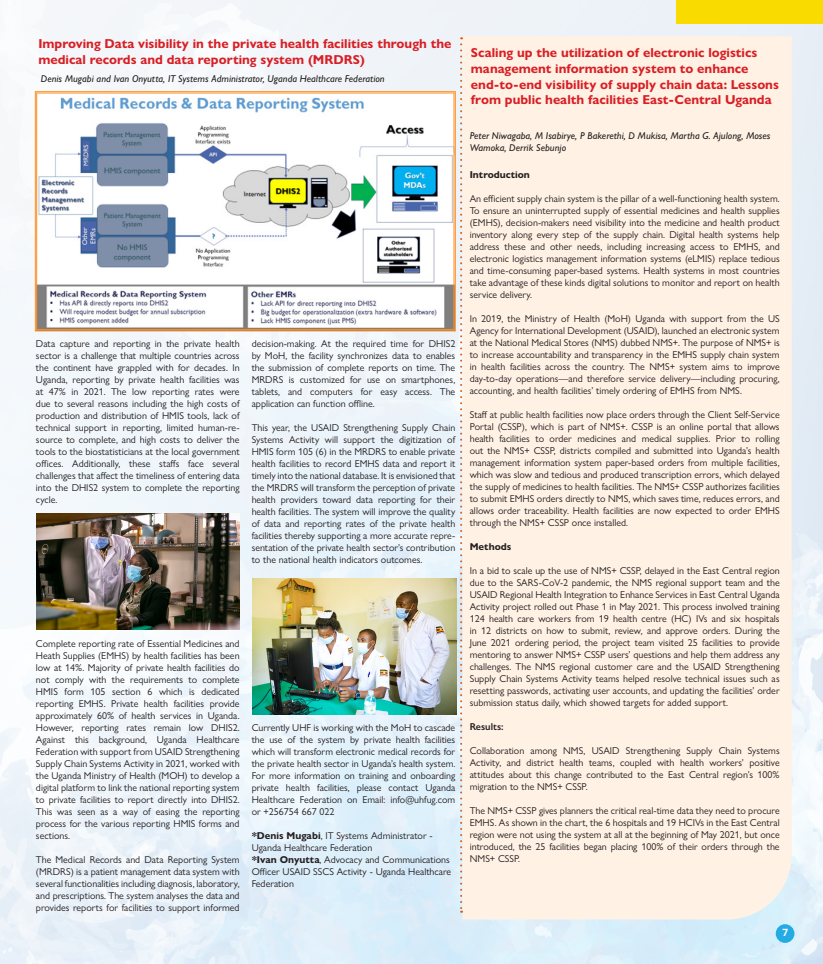
<style>
.page{position:relative;width:823px;height:964px;background:#fff}
.page>*{position:absolute;margin:0;border:0;box-sizing:border-box;transform-origin:0 0}
.t1{font:700 13px/15.6px "Gill Sans Nova";color:#d81f25}
.t2{font:10px/12px "Gill Sans Nova";color:#231f20;text-align:justify}
.t3{font:italic 500 10px/12px "Gill Sans Nova";color:#231f20}
.t4{font:700 10px "Gill Sans Nova";color:#231f20}
.t5{font:600 10px "Gill Sans Nova";color:#231f20}
.t6{font:700 10px "Open Sans";color:#fff}
.s1{font-weight:700}
</style>
<div class="page">
<img style="left:0;top:0;width:822px;height:964px">
<div style="left:676px;top:0;width:146px;height:24px;background:#f9db00"></div>
<div style="left:775px;top:924px;width:19px;height:19px;background:#24abe3;border-radius:50%"></div>
<svg style="left:34px;top:91px;width:422px;height:241px"></svg>
<div style="left:36px;top:93px;width:418px;height:237px;border:1px solid #ff8f21"></div>
<div style="left:462px;top:36px;width:329px;height:883px;background:#fff1e4"></div>
<svg style="left:460px;top:37px;width:2px;height:876px;background:#e4cec3"></svg>
<img style="left:252px;top:579px;width:204px;height:135px">
<img style="left:36px;top:513px;width:203px;height:117px">
<p class="t1" style="left:38px;top:36px;width:414px">Improving Data visibility in the private health facilities through the medical records and data reporting system (MRDRS)</p>
<p class="t3" style="left:41px;top:72px;width:345px">Denis Mugabi and Ivan Onyutta, IT Systems Administrator, Uganda Healthcare Federation</p>
<p class="t2" style="left:36px;top:337px;width:205px">Data capture and reporting in the private health sector is a challenge that multiple countries across the continent have grappled with for decades. In Uganda, reporting by private health facilities was at 47% in 2021. The low reporting rates were due to several reasons including the high costs of production and distribution of HMIS tools, lack of technical support in reporting, limited human-re&shy;source to complete, and high costs to deliver the tools to the biostatisticians at the local government offices. Additionally, these staffs face several challenges that affect the timeliness of entering data into the DHIS2 system to complete the reporting cycle.</p>
<p class="t2" style="left:251px;top:337px;width:205px">decision-making. At the required time for DHIS2 by MoH, the facility synchronizes data to enables the submission of complete reports on time. The MRDRS is customized for use on smartphones, tablets, and computers for easy access. The application can function offline.</p>
<p class="t2" style="left:251px;top:421px;width:205px">This year, the USAID Strengthening Supply Chain Systems Activity will support the digitization of HMIS form 105 (6) in the MRDRS to enable private health facilities to record EMHS data and report it timely into the national database. It is envisioned that the MRDRS will transform the perception of private health providers toward data reporting for their health facilities. The system will improve the quality of data and reporting rates of the private health facilities thereby supporting a more accurate repre&shy;sentation of the private health sector’s contribution to the national health indicators outcomes.</p>
<p class="t2" style="left:36px;top:637px;width:205px">Complete reporting rate of Essential Medicines and Heath Supplies (EMHS) by health facilities has been low at 14%. Majority of private health facilities do not comply with the requirements to complete HMIS form 105 section 6 which is dedicated reporting EMHS. Private health facilities provide approximately 60% of health services in Uganda.<br>However, reporting rates remain low DHIS2.<br>Against this background, Uganda Healthcare Federation with support from USAID Strengthening Supply Chain Systems Activity in 2021, worked with the Uganda Ministry of Health (MOH) to develop a digital platform to link the national reporting system to private facilities to report directly into DHIS2.<br>This was seen as a way of easing the reporting process for the various reporting HMIS forms and sections.</p>
<p class="t2" style="left:36px;top:853px;width:205px">The Medical Records and Data Reporting System (MRDRS) is a patient management data system with several functionalities including diagnosis, laboratory, and prescriptions. The system analyses the data and provides reports for facilities to support informed</p>
<p class="t2" style="left:251px;top:721px;width:205px">Currently UHF is working with the MoH to cascade the use of the system by private health facilities which will transform electronic medical records for the private health sector in Uganda’s health system.</p>
<p class="t2" style="left:251px;top:769px;width:205px">For more information on training and onboarding private health facilities, please contact Uganda Healthcare Federation on Email: info@uhfug.com or +256754 667 022</p>
<p class="t2" style="left:251px;top:829px;width:182px"><span class="s1">*Denis Mugabi</span>, IT Systems Administrator -<br>Uganda Healthcare Federation</p>
<p class="t2" style="left:251px;top:853px;width:201px;text-align:left"><span class="s1">*Ivan Onyutta</span>, Advocacy and Communications<br>Officer USAID SSCS Activity - Uganda Healthcare<br>Federation</p>
<p class="t1" style="left:470px;top:45px;width:309px">Scaling up the utilization of electronic logistics management information system to enhance end-to-end visibility of supply chain data: Lessons from public health facilities East-Central Uganda</p>
<p class="t3" style="left:469px;top:130px;width:302px">Peter Niwagaba, M Isabirye, P Bakerethi, D Mukisa, Martha G. Ajulong, Moses<br>Wamoka, Derrik Sebunjo</p>
<p class="t4" style="left:469px;top:168px;width:62px">Introduction</p>
<p class="t2" style="left:469px;top:192px;width:311px">An efficient supply chain system is the pillar of a well-functioning health system.<br>To ensure an uninterrupted supply of essential medicines and health supplies (EMHS), decision-makers need visibility into the medicine and health product inventory along every step of the supply chain. Digital health systems help address these and other needs, including increasing access to EMHS, and electronic logistics management information systems (eLMIS) replace tedious and time-consuming paper-based systems. Health systems in most countries take advantage of these kinds digital solutions to monitor and report on health service delivery.</p>
<p class="t2" style="left:469px;top:312px;width:311px">In 2019, the Ministry of Health (MoH) Uganda with support from the US Agency for International Development (USAID), launched an electronic system at the National Medical Stores (NMS) dubbed NMS+. The purpose of NMS+ is to increase accountability and transparency in the EMHS supply chain system in health facilities across the country. The NMS+ system aims to improve day-to-day operations—and therefore service delivery—including procuring, accounting, and health facilities’ timely ordering of EMHS from NMS.</p>
<p class="t2" style="left:469px;top:408px;width:311px">Staff at public health facilities now place orders through the Client Self-Service Portal (CSSP), which is part of NMS+. CSSP is an online portal that allows health facilities to order medicines and medical supplies. Prior to rolling out the NMS+ CSSP, districts compiled and submitted into Uganda’s health management information system paper-based orders from multiple facilities, which was slow and tedious and produced transcription errors, which delayed the supply of medicines to health facilities. The NMS+ CSSP authorizes facilities to submit EMHS orders directly to NMS, which saves time, reduces errors, and allows order traceability. Health facilities are now expected to order EMHS through the NMS+ CSSP once installed.</p>
<p class="t4" style="left:469px;top:540px;width:43px">Methods</p>
<p class="t2" style="left:469px;top:564px;width:311px">In a bid to scale up the use of NMS+ CSSP, delayed in the East Central region due to the SARS-CoV-2 pandemic, the NMS regional support team and the USAID Regional Health Integration to Enhance Services in East Central Uganda Activity project rolled out Phase 1 in May 2021. This process involved training 124 health care workers from 19 health centre (HC) IVs and six hospitals in 12 districts on how to submit, review, and approve orders. During the June 2021 ordering period, the project team visited 25 facilities to provide mentoring to answer NMS+ CSSP users’ questions and help them address any challenges. The NMS regional customer care and the USAID Strengthening Supply Chain Systems Activity teams helped resolve technical issues such as resetting passwords, activating user accounts, and updating the facilities’ order submission status daily, which showed targets for added support.</p>
<p class="t5" style="left:469px;top:720px;width:35px">Results:</p>
<p class="t2" style="left:469px;top:744px;width:311px">Collaboration among NMS, USAID Strengthening Supply Chain Systems Activity, and district health teams, coupled with health workers’ positive attitudes about this change contributed to the East Central region’s 100% migration to the NMS+ CSSP.</p>
<p class="t2" style="left:469px;top:804px;width:311px">The NMS+ CSSP gives planners the critical real-time data they need to procure EMHS. As shown in the chart, the 6 hospitals and 19 HCIVs in the East Central region were not using the system at all at the beginning of May 2021, but once introduced, the 25 facilities began placing 100% of their orders through the NMS+ CSSP.</p>
<p class="t6" style="left:782px;top:925px;width:7px">7</p>
</div>
